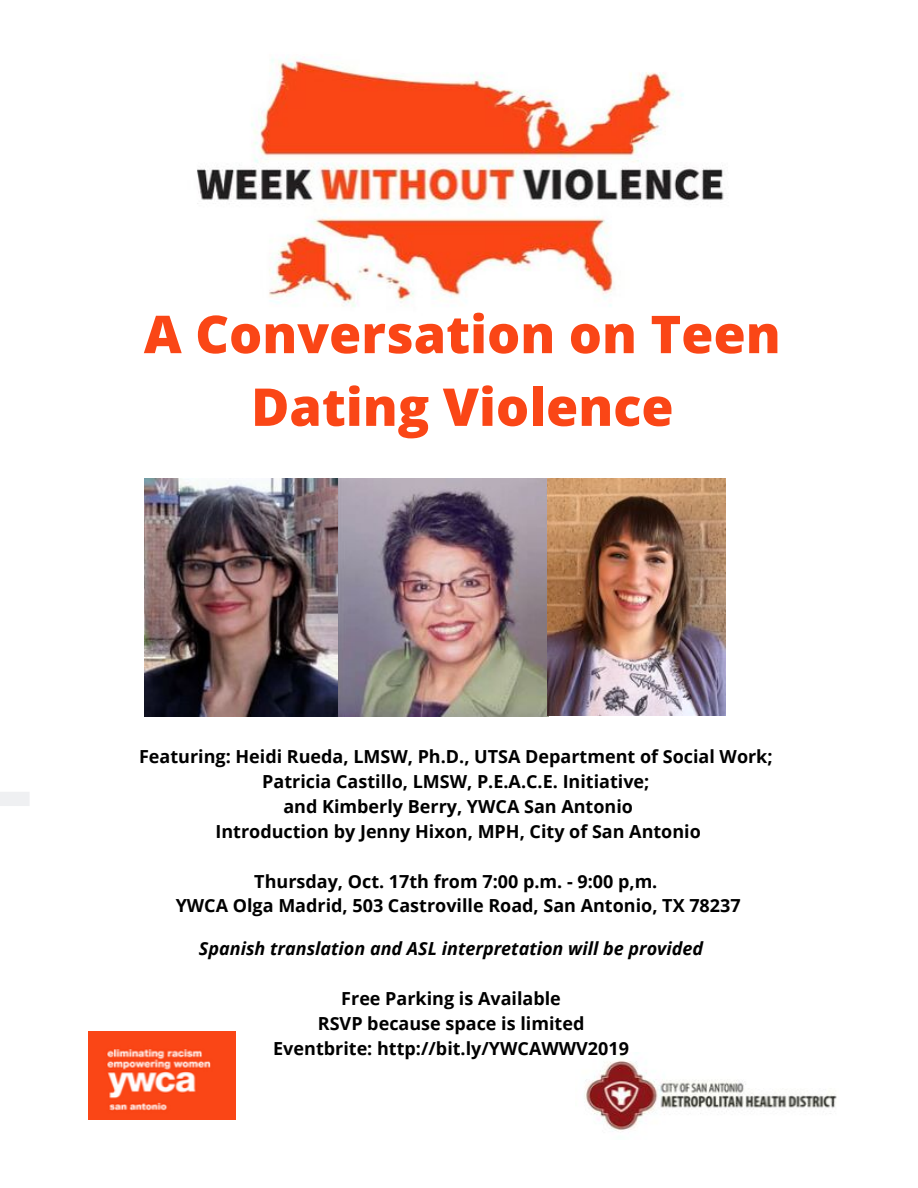
<style>
.page{position:relative;width:918px;height:1188px;background:#fff}
.page>*{position:absolute;margin:0;border:0;box-sizing:border-box;transform-origin:0 0}
.t1{font:800 52.2px/72.8px "Open Sans";color:#fa4616;text-align:center}
.t2{font:700 18px/24.9px "Open Sans";color:#000;text-align:center}
.t3{font:italic 700 18px "Open Sans";color:#000}
</style>
<div class="page">
<img style="left:197px;top:57px;width:528px;height:250px">
<svg style="left:0;top:792px;width:29px;height:14px"></svg>
<img style="left:144px;top:479px;width:582px;height:237px">
<img style="left:88px;top:1032px;width:148px;height:87px">
<img style="left:584px;top:1060px;width:253px;height:72px">
<h1 class="t1" style="left:144px;top:297px;width:638px">A Conversation on Teen<br>Dating Violence</h1>
<p class="t2" style="left:139px;top:744px;width:635px">Featuring: Heidi Rueda, LMSW, Ph.D., UTSA Department of Social Work; Patricia Castillo, LMSW, P.E.A.C.E. Initiative;<br>and Kimberly Berry, YWCA San Antonio<br>Introduction by Jenny Hixon, MPH, City of San Antonio</p>
<p class="t2" style="left:176px;top:868px;width:566px">Thursday, Oct. 17th from 7:00 p.m. - 9:00 p,m.<br>YWCA Olga Madrid, 503 Castroville Road, San Antonio, TX 78237</p>
<p class="t3" style="left:199px;top:935px;width:506px">Spanish translation and ASL interpretation will be provided</p>
<p class="t2" style="left:273px;top:985px;width:357px">Free Parking is Available<br>RSVP because space is limited<br>Eventbrite: http://bit.ly/YWCAWWV2019</p>
</div>
